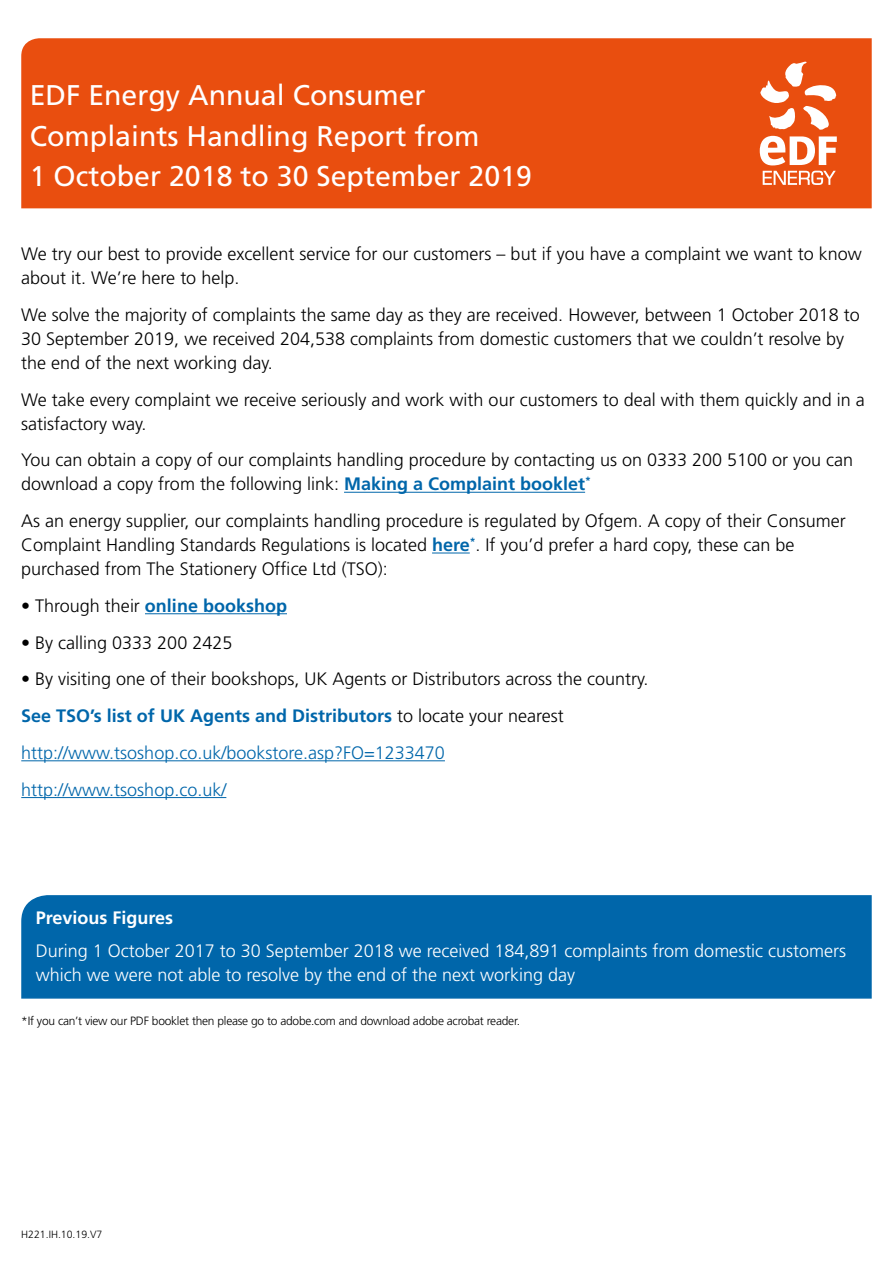
<style>
.page{position:relative;width:893px;height:1263px;background:#fff}
.page>*{position:absolute;margin:0;border:0;box-sizing:border-box;transform-origin:0 0}
.t1{font:28.5px/40.5px "Frutiger LT";color:#fff}
.t2{font:300 18px/24px "Frutiger LT";color:#000}
.t3{font:300 18px/24px "Frutiger LT";color:#fff}
.t4{font:700 18px "Frutiger LT";color:#06a}
.t5{font:700 18px "Frutiger LT";color:#fff}
.t6{font:300 12px "Frutiger LT";letter-spacing:-.02em;color:#000}
.t7{font:300 10.5px "Frutiger LT";color:#000}
.s1{font-weight:700;color:#06a}
.s2{font-weight:300;color:#000}
.s3{color:#06a}
</style>
<div class="page">
<div style="left:21px;top:38px;width:851px;height:170px;background:#e94e0f"></div>
<hr style="left:344px;top:492px;width:241px;height:1px;background:#06a">
<hr style="left:432px;top:552px;width:38px;height:1px;background:#06a">
<hr style="left:145px;top:613px;width:142px;height:1px;background:#06a">
<hr style="left:21px;top:760px;width:424px;height:1px;background:#06a">
<hr style="left:21px;top:797px;width:205px;height:1px;background:#06a">
<div style="left:21px;top:895px;width:851px;height:104px;background:#06a"></div>
<svg style="left:760px;top:62px;width:76px;height:68px"></svg>
<svg style="left:760px;top:136px;width:77px;height:29px"></svg>
<svg style="left:763px;top:171px;width:73px;height:14px"></svg>
<h1 class="t1" style="left:30px;top:75px;width:504px">EDF Energy Annual Consumer<br>Complaints Handling Report from<br>1 October 2018 to 30 September 2019</h1>
<p class="t2" style="left:21px;top:242px;width:842px">We try our best to provide excellent service for our customers – but if you have a complaint we want to know about it. We’re here to help.</p>
<p class="t2" style="left:21px;top:303px;width:840px">We solve the majority of complaints the same day as they are received. However, between 1 October 2018 to<br>30 September 2019, we received 204,538 complaints from domestic customers that we couldn’t resolve by the end of the next working day.</p>
<p class="t2" style="left:21px;top:388px;width:845px">We take every complaint we receive seriously and work with our customers to deal with them quickly and in a satisfactory way.</p>
<p class="t2" style="left:21px;top:448px;width:833px">You can obtain a copy of our complaints handling procedure by contacting us on 0333 200 5100 or you can download a copy from the following link: <span class="s1">Making a Complaint booklet</span><sup>*</sup></p>
<p class="t2" style="left:21px;top:509px;width:826px">As an energy supplier, our complaints handling procedure is regulated by Ofgem. A copy of their Consumer<br>Complaint Handling Standards Regulations is located <span class="s1">here</span><sup>*</sup>. If you’d prefer a hard copy, these can be purchased from The Stationery Office Ltd (TSO):</p>
<p class="t4" style="left:21px;top:595px;width:267px"><span class="s2">• Through their</span> online bookshop</p>
<p class="t2" style="left:21px;top:631px;width:213px">• By calling 0333 200 2425</p>
<p class="t2" style="left:21px;top:661px;width:629px;line-height:36.8px">• By visiting one of their bookshops, UK Agents or Distributors across the country.<br><span class="s1">See TSO’s list of UK Agents and Distributors</span> to locate your nearest <span class="s3">http://www.tsoshop.co.uk/bookstore.asp?FO=1233470 http://www.tsoshop.co.uk/</span></p>
<p class="t5" style="left:36px;top:907px;width:139px">Previous Figures</p>
<p class="t3" style="left:36px;top:939px;width:812px">During 1 October 2017 to 30 September 2018 we received 184,891 complaints from domestic customers which we were not able to resolve by the end of the next working day</p>
<p class="t6" style="left:21px;top:1014px;width:500px">*If you can’t view our PDF booklet then please go to adobe.com and download adobe acrobat reader.</p>
<p class="t7" style="left:21px;top:1228px;width:83px">H221.IH.10.19.V7</p>
</div>
